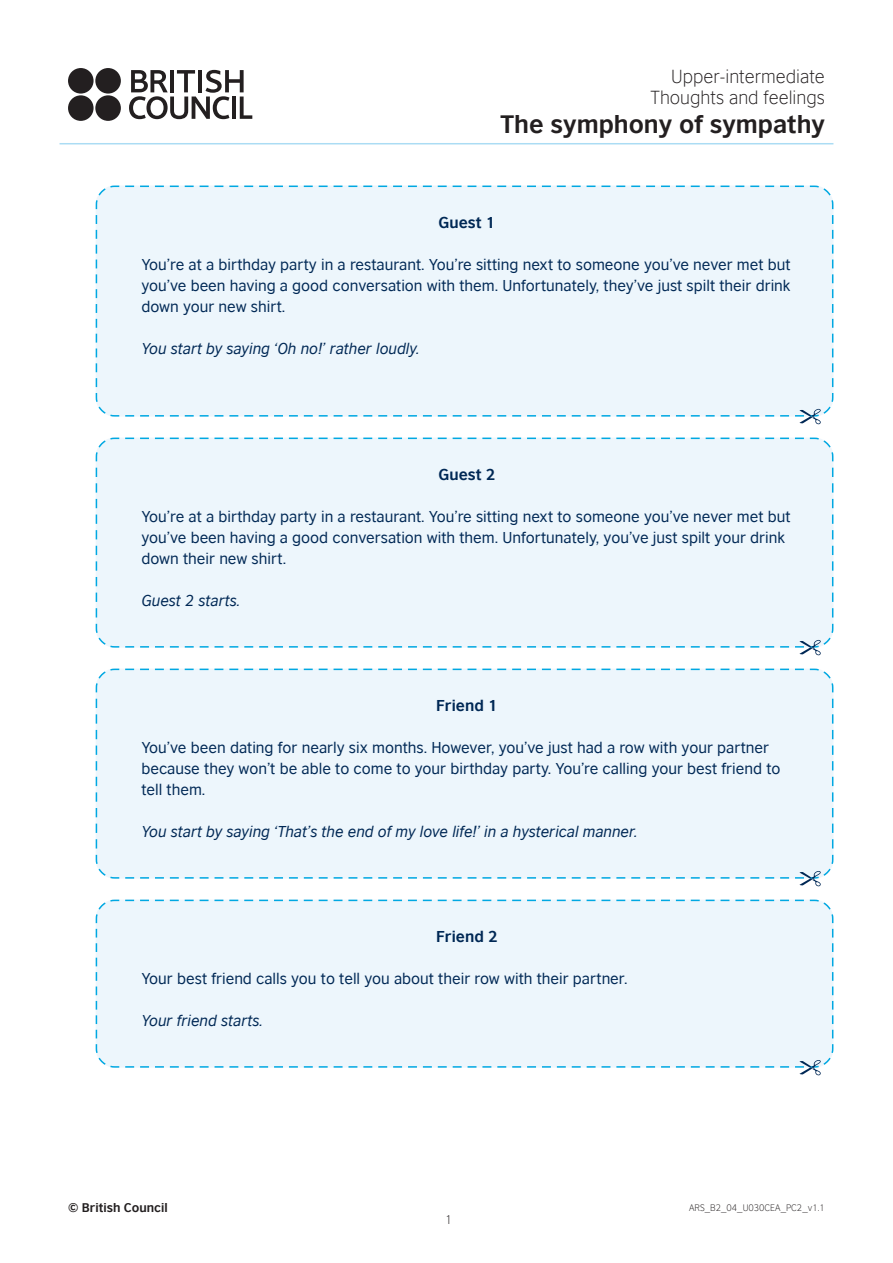
<style>
.page{position:relative;width:893px;height:1263px;background:#fff}
.page>*{position:absolute;margin:0;border:0;box-sizing:border-box;transform-origin:0 0}
.t1{font:700 24px "British Council Sans";color:#231f20}
.t2{font:300 18px/21.6px "British Council Sans";color:#231f20;text-align:right}
.Bodycopy{font:15px/21px "British Council Sans";color:#002855}
.Bodycopy-2{font:italic 15px "British Council Sans";color:#002855}
.Bodycopy-3{font:700 15px "British Council Sans";color:#002855}
.t3{font:700 12px "British Council Sans";color:#231f20}
.t4{font:300 12px "British Council Sans";color:#231f20}
.t5{font:300 9px "British Council Sans";color:#231f20}
</style>
<div class="page">
<div style="left:95px;top:185px;width:739px;height:232px;background:#edf6fc"></div>
<div style="left:95px;top:437px;width:739px;height:211px;background:#edf6fc"></div>
<div style="left:95px;top:668px;width:739px;height:211px;background:#edf6fc"></div>
<div style="left:95px;top:899px;width:739px;height:169px;background:#edf6fc"></div>
<svg style="left:125px;top:402px;width:708px;height:22px"></svg>
<svg style="left:125px;top:633px;width:708px;height:22px"></svg>
<svg style="left:125px;top:864px;width:708px;height:22px"></svg>
<svg style="left:125px;top:1053px;width:708px;height:22px"></svg>
<hr style="left:60px;top:143px;width:773px;height:1px;background:#abdcf4">
<svg style="left:129px;top:70px;width:123px;height:49px"></svg>
<div style="left:68px;top:68px;width:26px;height:26px;background:#231f20;border-radius:50%"></div>
<div style="left:95px;top:68px;width:26px;height:26px;background:#231f20;border-radius:50%"></div>
<div style="left:68px;top:95px;width:26px;height:26px;background:#231f20;border-radius:50%"></div>
<div style="left:95px;top:95px;width:26px;height:26px;background:#231f20;border-radius:50%"></div>
<p class="t2" style="left:650px;top:65px;width:176px">Upper-intermediate<br>Thoughts and feelings</p>
<h1 class="t1" style="left:501px;top:109px;width:326px">The symphony of sympathy</h1>
<p class="Bodycopy-3" style="left:438px;top:212px;width:59px">Guest 1</p>
<p class="Bodycopy" style="left:141px;top:253px;width:651px;text-align:justify">You’re at a birthday party in a restaurant. You’re sitting next to someone you’ve never met but you’ve been having a good conversation with them. Unfortunately, they’ve just spilt their drink down your new shirt.</p>
<p class="Bodycopy-2" style="left:141px;top:339px;width:280px">You start by saying ‘Oh no!’ rather loudly.</p>
<p class="Bodycopy-3" style="left:438px;top:464px;width:59px">Guest 2</p>
<p class="Bodycopy" style="left:141px;top:505px;width:651px">You’re at a birthday party in a restaurant. You’re sitting next to someone you’ve never met but you’ve been having a good conversation with them. Unfortunately, you’ve just spilt your drink down their new shirt.</p>
<p class="Bodycopy-2" style="left:141px;top:591px;width:100px">Guest 2 starts.</p>
<p class="Bodycopy-3" style="left:436px;top:695px;width:63px">Friend 1</p>
<p class="Bodycopy" style="left:141px;top:736px;width:641px">You’ve been dating for nearly six months. However, you’ve just had a row with your partner because they won’t be able to come to your birthday party. You’re calling your best friend to tell them.</p>
<p class="Bodycopy-2" style="left:141px;top:822px;width:498px">You start by saying ‘That’s the end of my love life!’ in a hysterical manner.</p>
<p class="Bodycopy-3" style="left:436px;top:926px;width:63px">Friend 2</p>
<p class="Bodycopy" style="left:141px;top:967px;width:488px">Your best friend calls you to tell you about their row with their partner.</p>
<p class="Bodycopy-2" style="left:141px;top:1011px;width:123px">Your friend starts.</p>
<p class="t3" style="left:68px;top:1200px;width:101px">© British Council</p>
<p class="t5" style="left:689px;top:1202px;width:137px">ARS_B2_04_U030CEA_PC2_v1.1</p>
<p class="t4" style="left:445px;top:1212px;width:9px">1</p>
</div>
